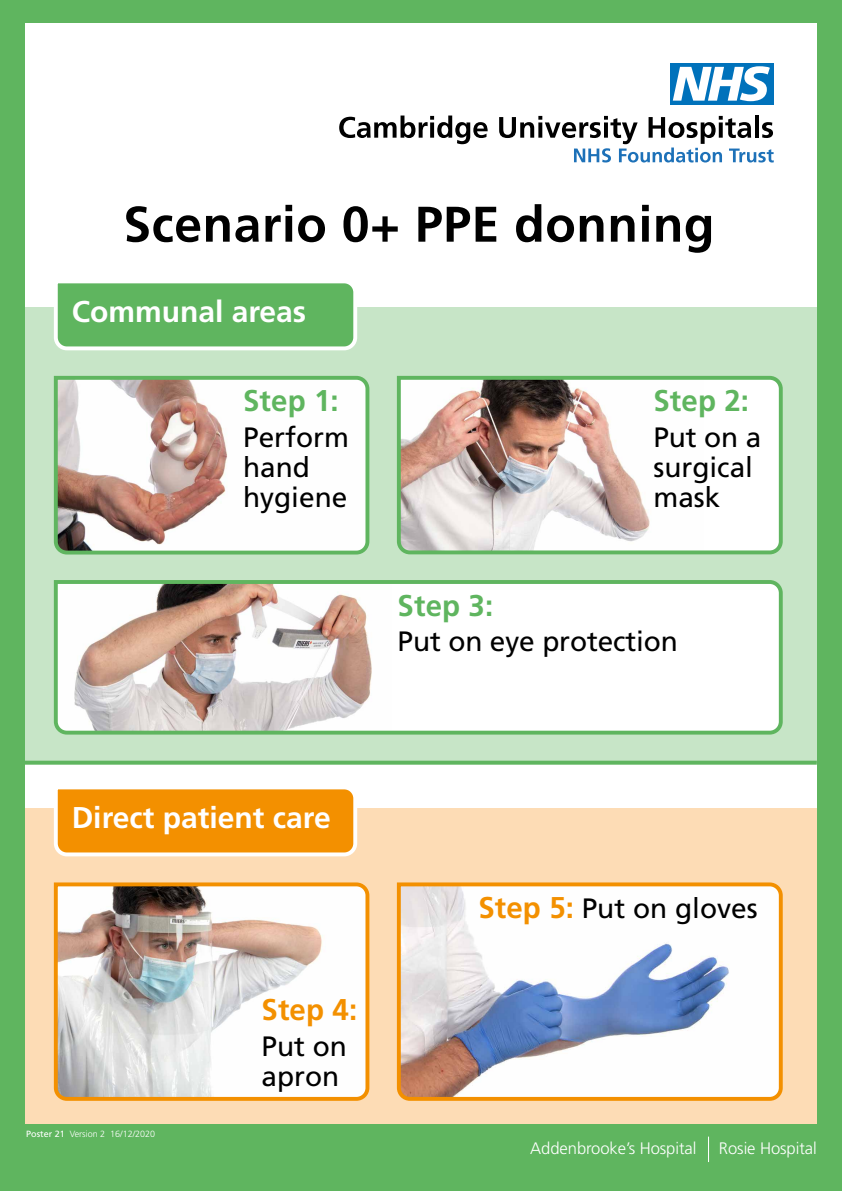
<style>
.page{position:relative;width:842px;height:1191px;background:#5fb55f}
.page>*{position:absolute;margin:0;border:0;box-sizing:border-box;transform-origin:0 0}
.t1{font:700 50px "Frutiger LT Std";letter-spacing:.01em;color:#000}
.t2{font:700 30px "Frutiger LT Std";color:#fff}
.t3{font:700 30px "Frutiger LT Std";letter-spacing:.005em;color:#5fb55f}
.t4{font:700 30px "Frutiger LT Std";color:#f39000}
.t5{font:28px/30px "Frutiger LT Std";color:#000}
.t6{font:300 16.6px "Frutiger LT Std";letter-spacing:-.005em;color:#fff}
.t7{font:300 9px "Frutiger LT Std";color:#fff}
.s1{font-weight:400}
.s2{font-weight:700;font-size:30px;color:#f39000}
</style>
<div class="page">
<div style="left:25px;top:23px;width:792px;height:1100px;background:#fff"></div>
<div style="left:25px;top:808px;width:792px;height:315px;background:#fddcb5"></div>
<div style="left:25px;top:307px;width:792px;height:455px;background:#c7e5c7"></div>
<svg style="left:25px;top:760px;width:792px;height:4px;background:#70bd70"></svg>
<svg style="left:708px;top:1136px;width:1px;height:26px"></svg>
<div style="left:670px;top:63px;width:104px;height:42px;background:#0072bb"></div>
<svg style="left:673px;top:66px;width:97px;height:35px"></svg>
<svg style="left:339px;top:115px;width:149px;height:29px"></svg>
<hr style="left:755px;top:115px;width:4px;height:23px;background:#000">
<svg style="left:499px;top:116px;width:275px;height:46px"></svg>
<svg style="left:54px;top:789px;width:304px;height:68px;background:#f49a18"></svg>
<svg style="left:396px;top:882px;width:387px;height:219px;background:#d9d7d9"></svg>
<svg style="left:54px;top:283px;width:304px;height:68px;background:#6ebc6e"></svg>
<svg style="left:53px;top:375px;width:317px;height:180px;background:#dbd6cd"></svg>
<img style="left:396px;top:375px;width:387px;height:180px">
<svg style="left:53px;top:580px;width:730px;height:155px;background:#e4e3db"></svg>
<img style="left:53px;top:882px;width:317px;height:219px">
<h1 class="t1" style="left:123px;top:195px;width:593px">Scenario 0+ PPE donning</h1>
<p class="t2" style="left:72px;top:294px;width:236px">Communal areas</p>
<p class="t3" style="left:243px;top:383px;width:97px">Step 1:</p>
<p class="t5" style="left:243px;top:422px;width:107px">Perform hand hygiene</p>
<p class="t3" style="left:653px;top:383px;width:97px">Step 2:</p>
<p class="t5" style="left:653px;top:422px;width:109px">Put on a surgical mask</p>
<p class="t3" style="left:398px;top:587px;width:97px">Step 3:</p>
<p class="t5" style="left:398px;top:627px;width:282px">Put on eye protection</p>
<p class="t2" style="left:72px;top:800px;width:260px">Direct patient care</p>
<p class="t7" style="left:26px;top:1129px;width:131px"><span class="s1">Poster 21</span> Version 2 16/12/2020</p>
<p class="t4" style="left:261px;top:992px;width:97px">Step 4:</p>
<p class="t5" style="left:261px;top:1031px;width:87px">Put on apron</p>
<p class="t5" style="left:478px;top:893px;width:281px"><span class="s2">Step 5:</span> Put on gloves</p>
<p class="t6" style="left:530px;top:1139px;width:168px">Addenbrooke’s Hospital</p>
<p class="t6" style="left:719px;top:1139px;width:99px">Rosie Hospital</p>
</div>
